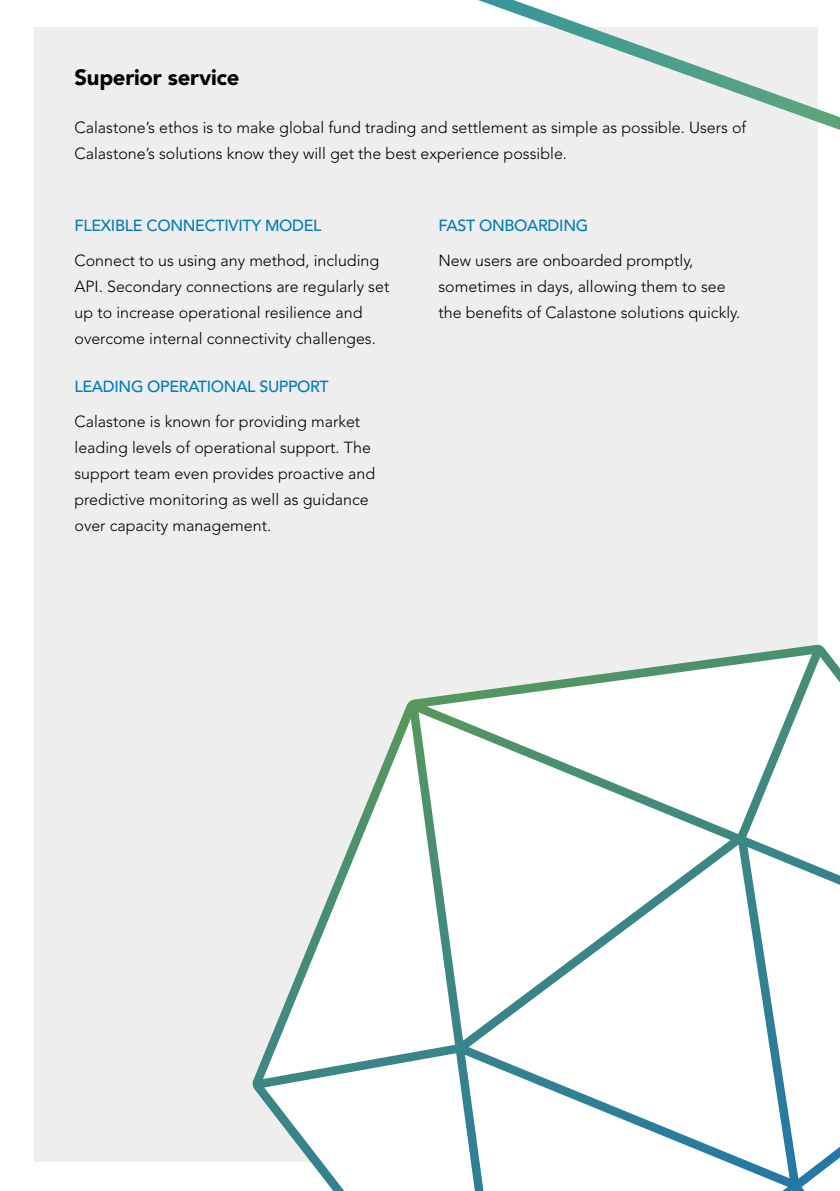
<style>
.page{position:relative;width:840px;height:1191px;background:#fff}
.page>*{position:absolute;margin:0;border:0;box-sizing:border-box;transform-origin:0 0}
.t1{font:900 22px "Avenir LT Std";letter-spacing:-.01em;color:#000}
.t2{font:300 16px/26px "Avenir LT Std";color:#000}
.t3{font:500 16px "Avenir LT Std";letter-spacing:-.02em;color:#007cb7}
</style>
<div class="page">
<div style="left:34px;top:28px;width:782px;height:1134px;background:#eeeeef"></div>
<svg style="left:430px;top:0;width:409px;height:172px"></svg>
<svg style="left:252px;top:645px;width:587px;height:546px"></svg>
<h1 class="t1" style="left:74px;top:64px;width:166px">Superior service</h1>
<p class="t2" style="left:74px;top:115px;width:673px">Calastone’s ethos is to make global fund trading and settlement as simple as possible. Users of<br>Calastone’s solutions know they will get the best experience possible.</p>
<p class="t3" style="left:74px;top:216px;width:248px">FLEXIBLE CONNECTIVITY MODEL</p>
<p class="t2" style="left:74px;top:247px;width:316px">Connect to us using any method, including API. Secondary connections are regularly set up to increase operational resilience and overcome internal connectivity challenges.</p>
<p class="t3" style="left:74px;top:377px;width:255px">LEADING OPERATIONAL SUPPORT</p>
<p class="t2" style="left:74px;top:408px;width:302px">Calastone is known for providing market leading levels of operational support. The support team even provides proactive and predictive monitoring as well as guidance over capacity management.</p>
<p class="t3" style="left:438px;top:216px;width:151px">FAST ONBOARDING</p>
<p class="t2" style="left:438px;top:247px;width:303px">New users are onboarded promptly, sometimes in days, allowing them to see the benefits of Calastone solutions quickly.</p>
</div>
